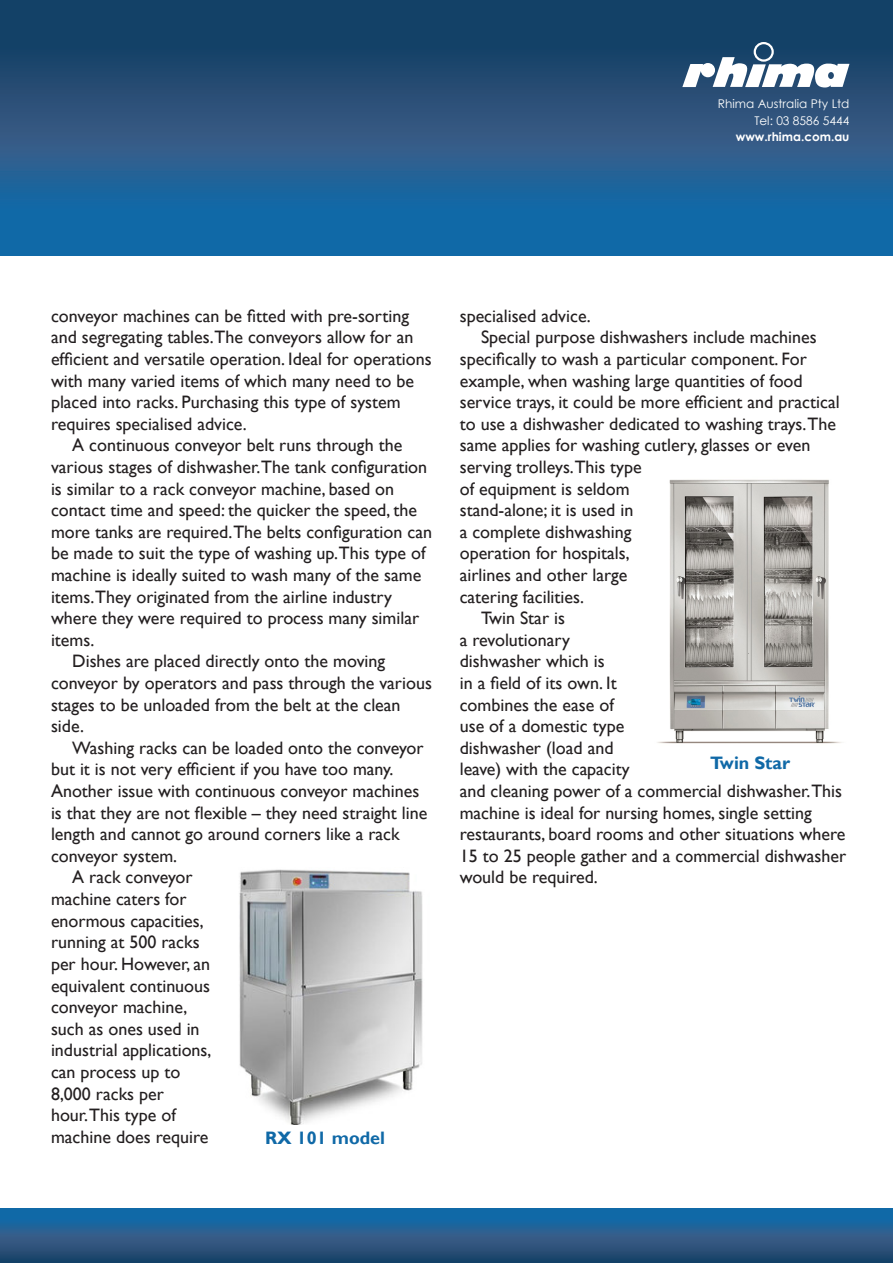
<style>
.page{position:relative;width:893px;height:1263px;background:#fff}
.page>*{position:absolute;margin:0;border:0;box-sizing:border-box;transform-origin:0 0}
.Body_text{font:18px/21.6px "Gill Sans";color:#231f20}
.Image_labels{font:700 18px "Gill Sans";color:#1069a7}
.t1{font:12px/16.5px "Century Gothic";color:#fff;text-align:right}
.t2{font:700 12px "Century Gothic";color:#fff}
</style>
<div class="page">
<svg style="left:0;top:1209px;width:893px;height:54px;background:#225a8a"></svg>
<svg style="left:0;top:0;width:893px;height:255px;background:#1e5685"></svg>
<div style="left:754px;top:42px;width:20px;height:20px;border:2px solid #fff;border-radius:50%"></div>
<svg style="left:682px;top:57px;width:167px;height:31px"></svg>
<img style="left:657px;top:479px;width:185px;height:265px">
<img style="left:239px;top:869px;width:184px;height:255px">
<p class="t1" style="left:718px;top:95px;width:133px">Rhima Australia Pty Ltd<br>Tel: 03 8586 5444</p>
<p class="t2" style="left:736px;top:128px;width:115px">www.rhima.com.au</p>
<p class="Body_text" style="left:51px;top:305px;width:382px">conveyor machines can be fitted with pre-sorting and segregating tables.The conveyors allow for an efficient and versatile operation. Ideal for operations with many varied items of which many need to be placed into racks. Purchasing this type of system requires specialised advice.</p>
<p class="Body_text" style="left:51px;top:435px;width:383px;text-indent:21px">A continuous conveyor belt runs through the various stages of dishwasher.The tank configuration is similar to a rack conveyor machine, based on contact time and speed: the quicker the speed, the more tanks are required.The belts configuration can be made to suit the type of washing up.This type of machine is ideally suited to wash many of the same items.They originated from the airline industry where they were required to process many similar items.</p>
<p class="Body_text" style="left:51px;top:651px;width:382px;text-indent:21px">Dishes are placed directly onto the moving conveyor by operators and pass through the various stages to be unloaded from the belt at the clean side.</p>
<p class="Body_text" style="left:51px;top:737px;width:378px;text-indent:21px">Washing racks can be loaded onto the conveyor but it is not very efficient if you have too many.<br>Another issue with continuous conveyor machines is that they are not flexible – they need straight line length and cannot go around corners like a rack conveyor system.</p>
<p class="Body_text" style="left:51px;top:867px;width:162px;text-indent:21px">A rack conveyor machine caters for enormous capacities, running at 500 racks per hour. However, an equivalent continuous conveyor machine, such as ones used in industrial applications, can process up to<br>8,000 racks per hour.This type of machine does require</p>
<p class="Image_labels" style="left:265px;top:1127px;width:121px">RX 101 model</p>
<p class="Body_text" style="left:460px;top:305px;width:133px">specialised advice.</p>
<p class="Body_text" style="left:460px;top:327px;width:381px;text-indent:21px">Special purpose dishwashers include machines specifically to wash a particular component. For example, when washing large quantities of food service trays, it could be more efficient and practical to use a dishwasher dedicated to washing trays.The same applies for washing cutlery, glasses or even serving trolleys.This type<br>of equipment is seldom<br>stand-alone; it is used in<br>a complete dishwashing<br>operation for hospitals,<br>airlines and other large<br>catering facilities.</p>
<p class="Body_text" style="left:460px;top:608px;width:388px;text-indent:21px">Twin Star is<br>a revolutionary<br>dishwasher which is<br>in a field of its own. It<br>combines the ease of<br>use of a domestic type<br>dishwasher (load and<br>leave) with the capacity<br>and cleaning power of a commercial dishwasher.This machine is ideal for nursing homes, single setting restaurants, board rooms and other situations where<br>15 to 25 people gather and a commercial dishwasher would be required.</p>
<p class="Image_labels" style="left:710px;top:752px;width:82px">Twin Star</p>
</div>
